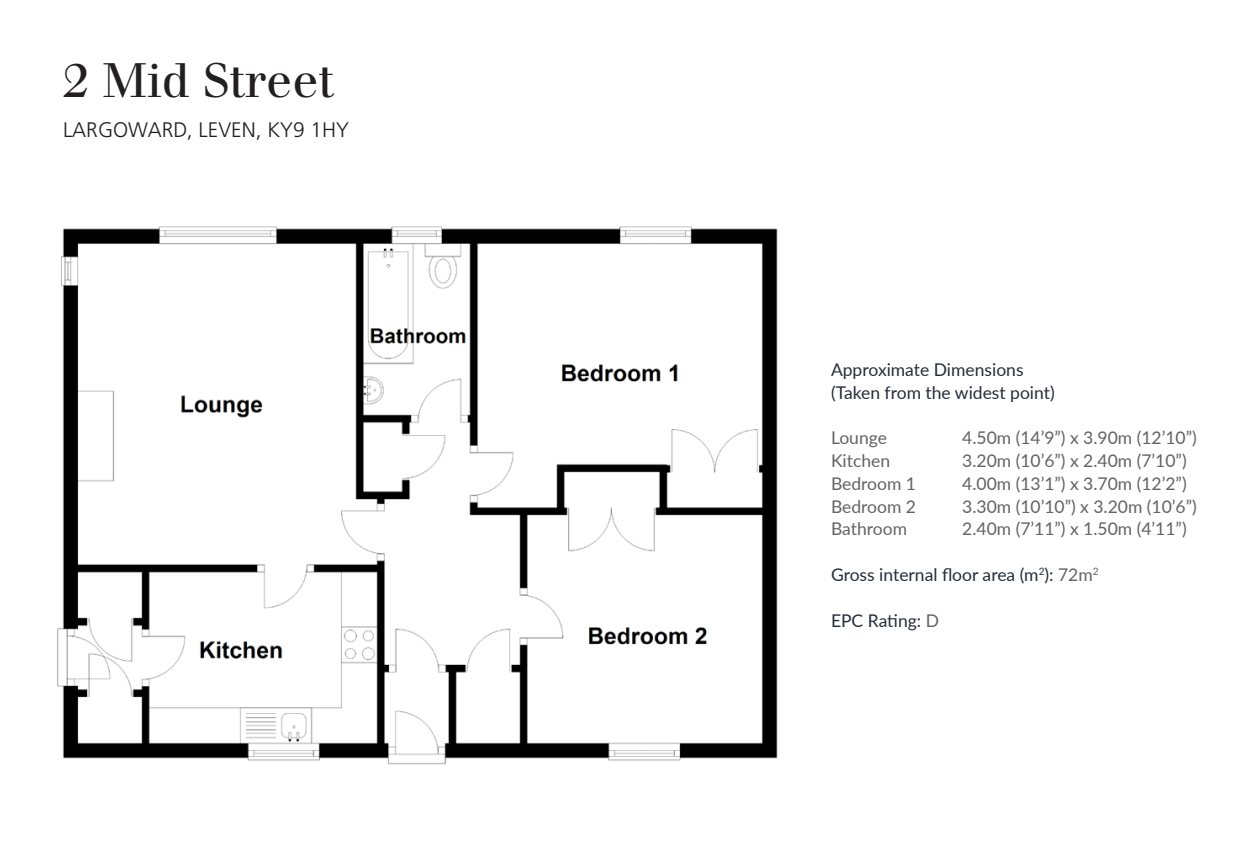
<style>
.page{position:relative;width:1260px;height:864px;background:#fff}
.page>*{position:absolute;margin:0;border:0;box-sizing:border-box;transform-origin:0 0}
.t1{font:47.25px "Justus";color:#231f20}
.t2{font:300 21px "Frutiger";color:#231f20}
.t3{font:17.5px "Lato";color:#636366}
.t4{font:17.5px/22.8px "Lato";color:#252d3a}
.s1{color:#636366}
</style>
<div class="page">
<img style="left:57px;top:226px;width:721px;height:539px">
<h1 class="t1" style="left:63px;top:52px;width:273px">2 Mid Street</h1>
<p class="t2" style="left:63px;top:118px;width:288px">LARGOWARD, LEVEN, KY9 1HY</p>
<p class="t4" style="left:831px;top:357px;width:225px">Approximate Dimensions (Taken from the widest point)</p>
<p class="t3" style="left:831px;top:425px;width:57px">Lounge</p>
<p class="t3" style="left:962px;top:425px;width:236px">4.50m (14’9”) x 3.90m (12’10”)</p>
<p class="t3" style="left:831px;top:448px;width:61px">Kitchen</p>
<p class="t3" style="left:962px;top:448px;width:226px">3.20m (10’6”) x 2.40m (7’10”)</p>
<p class="t3" style="left:831px;top:471px;width:87px">Bedroom 1</p>
<p class="t3" style="left:962px;top:471px;width:226px">4.00m (13’1”) x 3.70m (12’2”)</p>
<p class="t3" style="left:831px;top:493px;width:87px">Bedroom 2</p>
<p class="t3" style="left:962px;top:493px;width:236px">3.30m (10’10”) x 3.20m (10’6”)</p>
<p class="t3" style="left:831px;top:516px;width:78px">Bathroom</p>
<p class="t3" style="left:962px;top:516px;width:226px">2.40m (7’11”) x 1.50m (4’11”)</p>
<p class="t4" style="left:831px;top:562px;width:269px">Gross internal floor area (m<sup>2</sup>): <span class="s1">72m</span><sup>2</sup></p>
<p class="t4" style="left:831px;top:607px;width:110px">EPC Rating: <span class="s1">D</span></p>
</div>
